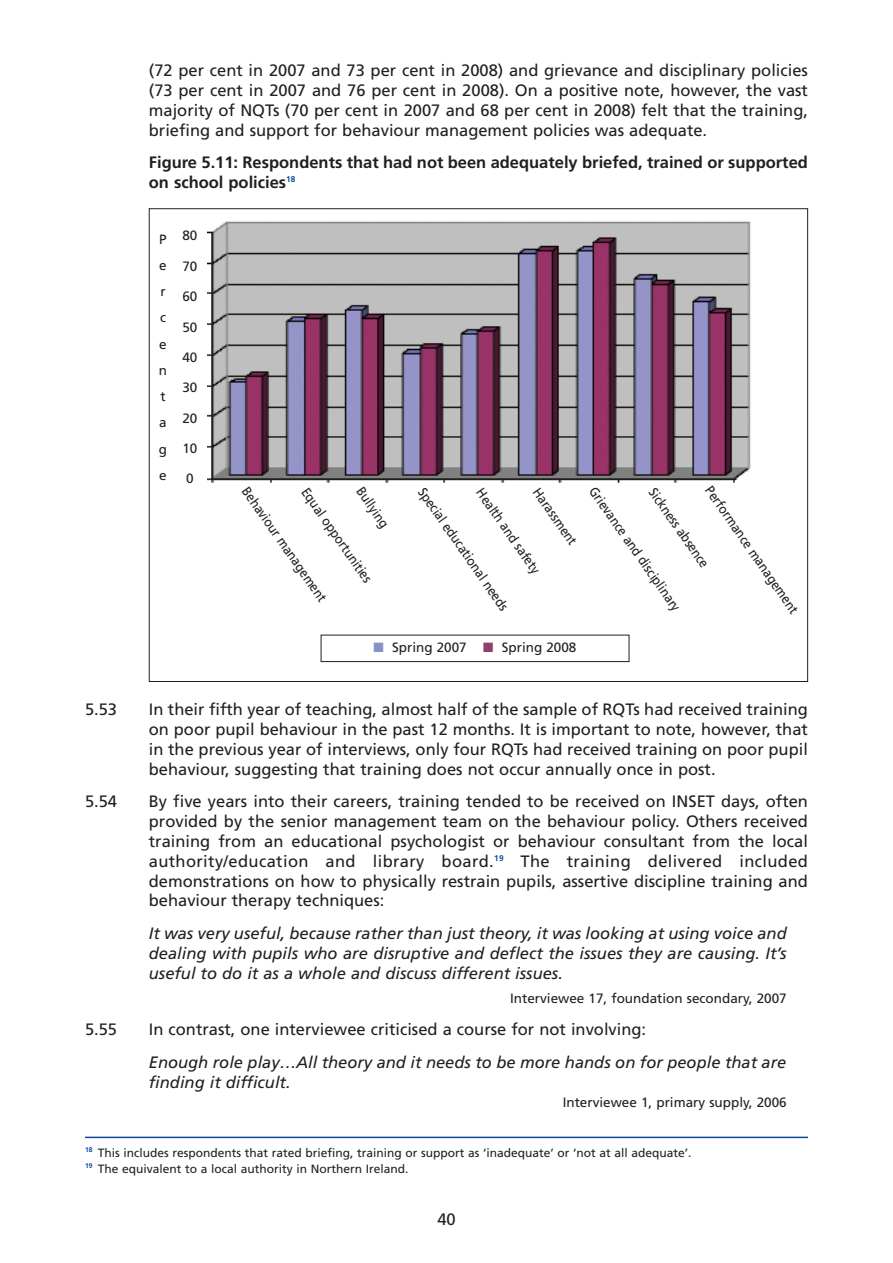
<style>
.page{position:relative;width:893px;height:1263px;background:#fff}
.page>*{position:absolute;margin:0;border:0;box-sizing:border-box;transform-origin:0 0}
.t1{font:16.5px/19.8px "Frutiger";color:#231f20;text-align:justify}
.t2{font:italic 16.5px/19.8px "Frutiger";color:#231f20;text-align:justify}
.t3{font:700 16.5px/19.8px "Frutiger";color:#231f20}
.t4{font:13.5px "Frutiger";color:#231f20;scale:.9 1}
.t5{font:13.5px/26.2px "Frutiger";color:#231f20;text-align:justify}
.t6{font:12px/16.2px "Frutiger";color:#231f20}
.s1{color:#8692c7}
.s2{color:#914069}
</style>
<div class="page">
<hr style="left:85px;top:1137px;width:723px;height:1px;background:#0f499d">
<img style="left:207px;top:221px;width:544px;height:262px">
<div style="left:321px;top:635px;width:308px;height:27px;border:1px solid #231f20"></div>
<hr style="left:212px;top:233px;width:1px;height:246px;background:#231f20">
<hr style="left:211px;top:479px;width:525px;height:1px;background:#231f20">
<p class="t1" style="left:149px;top:62px;width:661px">(72 per cent in 2007 and 73 per cent in 2008) and grievance and disciplinary policies (73 per cent in 2007 and 76 per cent in 2008). On a positive note, however, the vast majority of NQTs (70 per cent in 2007 and 68 per cent in 2008) felt that the training, briefing and support for behaviour management policies was adequate.</p>
<p class="t3" style="left:149px;top:154px;width:660px">Figure 5.11: Respondents that had not been adequately briefed, trained or supported on school policies<sup>18</sup></p>
<p class="t5" style="left:159px;top:227px;width:10px">P e r c e n t a g e</p>
<p class="t5" style="left:182px;top:224px;width:17px">80</p>
<p class="t5" style="left:182px;top:254px;width:17px">70</p>
<p class="t5" style="left:182px;top:284px;width:17px">60</p>
<p class="t5" style="left:182px;top:315px;width:17px">50</p>
<p class="t5" style="left:182px;top:345px;width:17px">40</p>
<p class="t5" style="left:182px;top:375px;width:17px">30</p>
<p class="t5" style="left:182px;top:406px;width:17px">20</p>
<p class="t5" style="left:182px;top:436px;width:17px">10</p>
<p class="t5" style="left:186px;top:467px;width:9px">0</p>
<p class="t4" style="left:713px;top:485px;width:170px;rotate:55deg">Performance management</p>
<p class="t4" style="left:540px;top:486px;width:75px;rotate:55deg">Harassment</p>
<p class="t4" style="left:597px;top:485px;width:166px;rotate:55deg">Grievance and disciplinary</p>
<p class="t4" style="left:250px;top:485px;width:153px;rotate:55deg">Behaviour management</p>
<p class="t4" style="left:364px;top:485px;width:52px;rotate:55deg">Bullying</p>
<p class="t4" style="left:426px;top:486px;width:164px;rotate:55deg">Special educational needs</p>
<p class="t4" style="left:656px;top:486px;width:106px;rotate:55deg">Sickness absence</p>
<p class="t4" style="left:309px;top:486px;width:126px;rotate:55deg">Equal opportunities</p>
<p class="t4" style="left:484px;top:487px;width:113px;rotate:55deg">Health and safety</p>
<p class="t5" style="left:374px;top:635px;width:204px"><span class="s1">■</span> Spring 2007 <span class="s2">■</span> Spring 2008</p>
<p class="t1" style="left:85px;top:701px;width:34px">5.53</p>
<p class="t1" style="left:149px;top:701px;width:661px">In their fifth year of teaching, almost half of the sample of RQTs had received training on poor pupil behaviour in the past 12 months. It is important to note, however, that in the previous year of interviews, only four RQTs had received training on poor pupil behaviour, suggesting that training does not occur annually once in post.</p>
<p class="t1" style="left:85px;top:793px;width:34px">5.54</p>
<p class="t1" style="left:149px;top:793px;width:661px">By five years into their careers, training tended to be received on INSET days, often provided by the senior management team on the behaviour policy. Others received training from an educational psychologist or behaviour consultant from the local authority/education and library board.<sup>19</sup> The training delivered included demonstrations on how to physically restrain pupils, assertive discipline training and behaviour therapy techniques:</p>
<p class="t2" style="left:149px;top:925px;width:639px">It was very useful, because rather than just theory, it was looking at using voice and dealing with pupils who are disruptive and deflect the issues they are causing. It’s useful to do it as a whole and discuss different issues.</p>
<p class="t5" style="left:510px;top:986px;width:278px">Interviewee 17, foundation secondary, 2007</p>
<p class="t1" style="left:85px;top:1021px;width:34px">5.55</p>
<p class="t1" style="left:149px;top:1021px;width:499px">In contrast, one interviewee criticised a course for not involving:</p>
<p class="t2" style="left:149px;top:1053px;width:639px">Enough role play…All theory and it needs to be more hands on for people that are finding it difficult.</p>
<p class="t5" style="left:563px;top:1091px;width:226px">Interviewee 1, primary supply, 2006</p>
<p class="t6" style="left:85px;top:1146px;width:608px"><sup>18</sup> This includes respondents that rated briefing, training or support as ‘inadequate’ or ‘not at all adequate’.<br><sup>19</sup> The equivalent to a local authority in Northern Ireland.</p>
<p class="t1" style="left:437px;top:1211px;width:20px">40</p>
</div>
